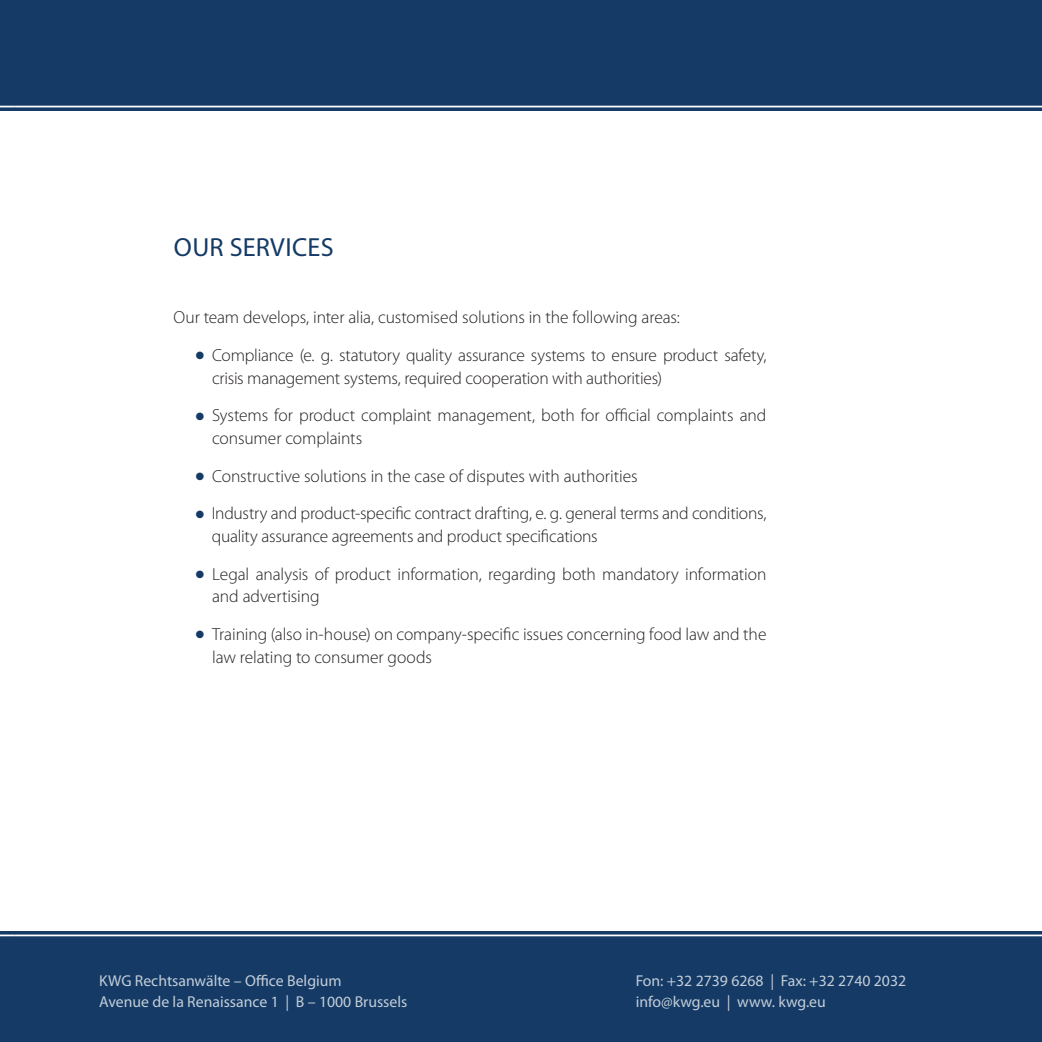
<style>
.page{position:relative;width:1042px;height:1042px;background:#fff}
.page>*{position:absolute;margin:0;border:0;box-sizing:border-box;transform-origin:0 0}
.t1{font:26.25px "Myriad Pro";letter-spacing:.01em;color:#143a65}
.t2{font:300 17.5px/22.8px "Myriad Pro";letter-spacing:-.005em;color:#231f20}
.t3{font:15.75px/21px "Myriad Pro";color:#fff}
.s1{color:#143a65}
</style>
<div class="page">
<div style="left:0;top:0;width:1042px;height:110px;background:#143a65"></div>
<div style="left:0;top:931px;width:1042px;height:111px;background:#143a65"></div>
<hr style="left:0;top:106px;width:1042px;height:1px;background:#fff">
<hr style="left:0;top:934px;width:1042px;height:2px;background:#fff">
<svg style="left:0;top:934px;width:15px;height:2px"></svg>
<h1 class="t1" style="left:174px;top:233px;width:161px">OUR SERVICES</h1>
<p class="t2" style="left:174px;top:306px;width:508px">Our team develops, inter alia, customised solutions in the following areas:</p>
<p class="t2" style="left:212px;top:344px;width:556px;text-indent:-16px"><span class="s1">●</span> Compliance (e. g. statutory quality assurance systems to ensure product safety, crisis management systems, required cooperation with authorities)</p>
<p class="t2" style="left:212px;top:404px;width:556px;text-indent:-16px"><span class="s1">●</span> Systems for product complaint management, both for official complaints and consumer complaints</p>
<p class="t2" style="left:196px;top:465px;width:443px"><span class="s1">●</span> Constructive solutions in the case of disputes with authorities</p>
<p class="t2" style="left:212px;top:502px;width:556px;text-indent:-16px"><span class="s1">●</span> Industry and product-specific contract drafting, e. g. general terms and conditions, quality assurance agreements and product specifications</p>
<p class="t2" style="left:212px;top:563px;width:556px;text-indent:-16px"><span class="s1">●</span> Legal analysis of product information, regarding both mandatory information and advertising</p>
<p class="t2" style="left:212px;top:623px;width:556px;text-indent:-16px"><span class="s1">●</span> Training (also in-house) on company-specific issues concerning food law and the law relating to consumer goods</p>
<p class="t3" style="left:99px;top:971px;width:310px">KWG Rechtsanwälte – Office Belgium<br>Avenue de la Renaissance 1 | B – 1000 Brussels</p>
<p class="t3" style="left:635px;top:971px;width:272px">Fon: +32 2739 6268 | Fax: +32 2740 2032 info@kwg.eu | www. kwg.eu</p>
</div>
